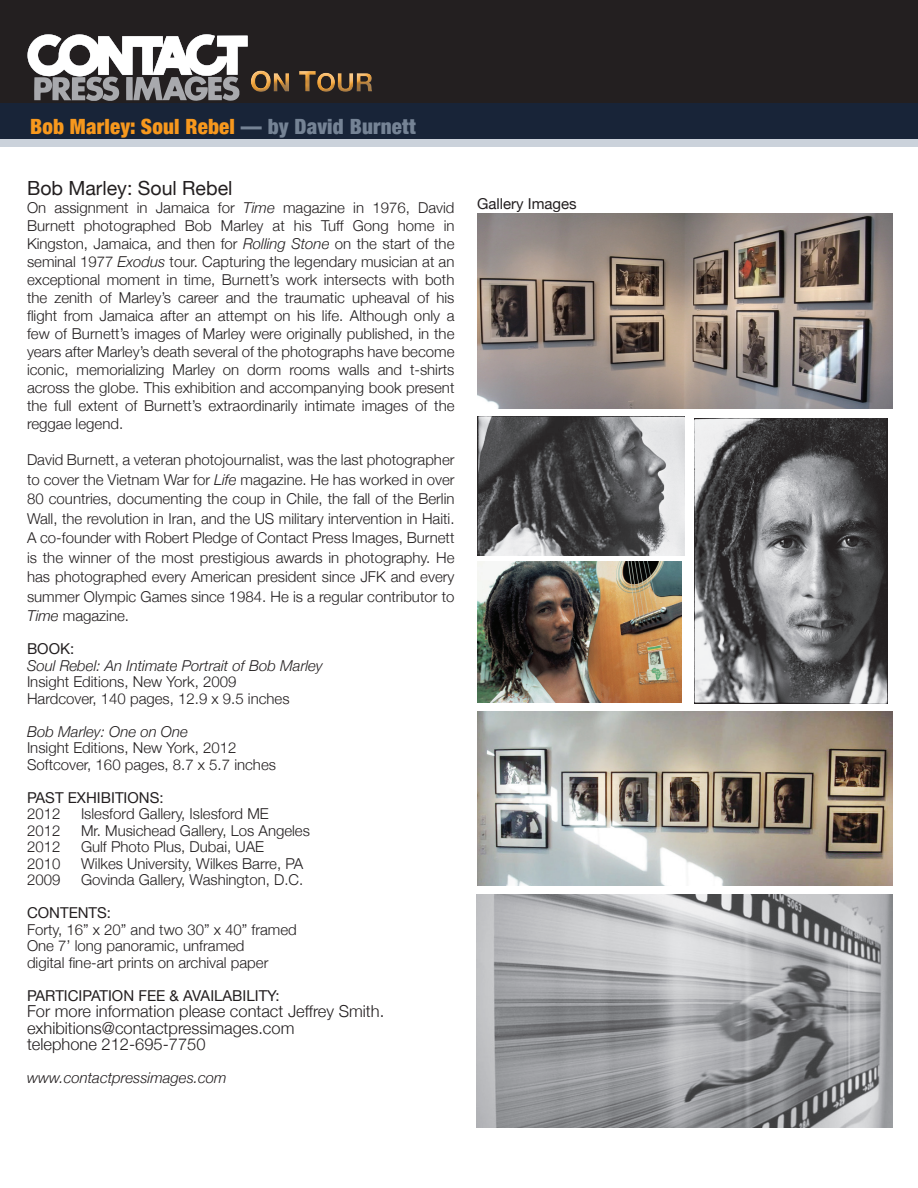
<style>
.page{position:relative;width:918px;height:1188px;background:#fff}
.page>*{position:absolute;margin:0;border:0;box-sizing:border-box;transform-origin:0 0}
.t1{font:900 condensed 21px "Helvetica Neue";letter-spacing:.01em;color:#f7981d}
.t2{font:19.5px "Helvetica Neue";color:#231f20}
.t3{font:300 16.5px/16.5px "Helvetica Neue";color:#231f20}
.t4{font:300 15px/18px "Helvetica Neue";color:#231f20}
.t5{font:italic 300 15px "Helvetica Neue";color:#231f20}
.t6{font:15px "Helvetica Neue";color:#231f20}
.s1{color:#758395}
.s2{font-style:italic}
</style>
<div class="page">
<img style="left:478px;top:561px;width:204px;height:142px">
<img style="left:478px;top:417px;width:206px;height:138px">
<img style="left:694px;top:419px;width:194px;height:284px">
<img style="left:477px;top:895px;width:415px;height:233px">
<img style="left:477px;top:214px;width:415px;height:194px">
<div style="left:0;top:0;width:918px;height:104px;background:#231f20"></div>
<svg style="left:28px;top:34px;width:220px;height:67px"></svg>
<div style="left:0;top:103px;width:918px;height:36px;background:#182438"></div>
<div style="left:0;top:139px;width:918px;height:8px;background:#cbd2db"></div>
<div style="left:239px;top:50px;width:164px;height:57px;background:#231f20;opacity:.75"></div>
<img style="left:477px;top:711px;width:415px;height:175px">
<h1 class="t1" style="left:30px;top:113px;width:387px">Bob Marley: Soul Rebel <span class="s1">— by David Burnett</span></h1>
<h2 class="t2" style="left:27px;top:177px;width:207px">Bob Marley: Soul Rebel</h2>
<p class="t4" style="left:27px;top:198px;width:429px;text-align:justify">On assignment in Jamaica for <span class="s2">Time</span> magazine in 1976, David Burnett photographed Bob Marley at his Tuff Gong home in Kingston, Jamaica, and then for <span class="s2">Rolling Stone</span> on the start of the seminal 1977 <span class="s2">Exodus</span> tour. Capturing the legendary musician at an exceptional moment in time, Burnett’s work intersects with both the zenith of Marley’s career and the traumatic upheaval of his flight from Jamaica after an attempt on his life. Although only a few of Burnett’s images of Marley were originally published, in the years after Marley’s death several of the photographs have become iconic, memorializing Marley on dorm rooms walls and t-shirts across the globe. This exhibition and accompanying book present the full extent of Burnett’s extraordinarily intimate images of the reggae legend.</p>
<p class="t4" style="left:27px;top:450px;width:429px;line-height:19.5px;text-align:justify">David Burnett, a veteran photojournalist, was the last photographer to cover the Vietnam War for <span class="s2">Life</span> magazine. He has worked in over 80 countries, documenting the coup in Chile, the fall of the Berlin Wall, the revolution in Iran, and the US military intervention in Haiti.<br>A co-founder with Robert Pledge of Contact Press Images, Burnett is the winner of the most prestigious awards in photography. He has photographed every American president since JFK and every summer Olympic Games since 1984. He is a regular contributor to <span class="s2">Time</span> magazine.</p>
<p class="t6" style="left:27px;top:640px;width:49px">BOOK:</p>
<p class="t5" style="left:27px;top:656px;width:297px">Soul Rebel: An Intimate Portrait of Bob Marley</p>
<p class="t4" style="left:27px;top:673px;width:264px;line-height:16.5px">Insight Editions, New York, 2009<br>Hardcover, 140 pages, 12.9 x 9.5 inches</p>
<p class="t5" style="left:27px;top:722px;width:162px">Bob Marley: One on One</p>
<p class="t4" style="left:27px;top:739px;width:251px;line-height:16.5px">Insight Editions, New York, 2012<br>Softcover, 160 pages, 8.7 x 5.7 inches</p>
<p class="t6" style="left:27px;top:788px;width:138px">PAST EXHIBITIONS:</p>
<p class="t4" style="left:27px;top:804px;width:35px">2012</p>
<p class="t4" style="left:81px;top:804px;width:189px">Islesford Gallery, Islesford ME</p>
<p class="t4" style="left:27px;top:821px;width:35px">2012</p>
<p class="t4" style="left:81px;top:821px;width:230px">Mr. Musichead Gallery, Los Angeles</p>
<p class="t4" style="left:27px;top:837px;width:35px">2012</p>
<p class="t4" style="left:81px;top:837px;width:185px">Gulf Photo Plus, Dubai, UAE</p>
<p class="t4" style="left:27px;top:854px;width:35px">2010</p>
<p class="t4" style="left:81px;top:854px;width:224px">Wilkes University, Wilkes Barre, PA</p>
<p class="t4" style="left:27px;top:870px;width:35px">2009</p>
<p class="t4" style="left:81px;top:870px;width:224px">Govinda Gallery, Washington, D.C.</p>
<p class="t6" style="left:27px;top:904px;width:86px">CONTENTS:</p>
<p class="t4" style="left:27px;top:921px;width:271px;line-height:16.5px">Forty, 16” x 20” and two 30” x 40” framed<br>One 7’ long panoramic, unframed<br>digital fine-art prints on archival paper</p>
<p class="t6" style="left:27px;top:986px;width:254px">PARTICIPATION FEE &amp; AVAILABILITY:</p>
<p class="t3" style="left:27px;top:1003px;width:359px">For more information please contact Jeffrey Smith. exhibitions@contactpressimages.com<br>telephone 212-695-7750</p>
<p class="t5" style="left:27px;top:1069px;width:201px">www.contactpressimages.com</p>
<p class="t6" style="left:477px;top:195px;width:101px">Gallery Images</p>
</div>
